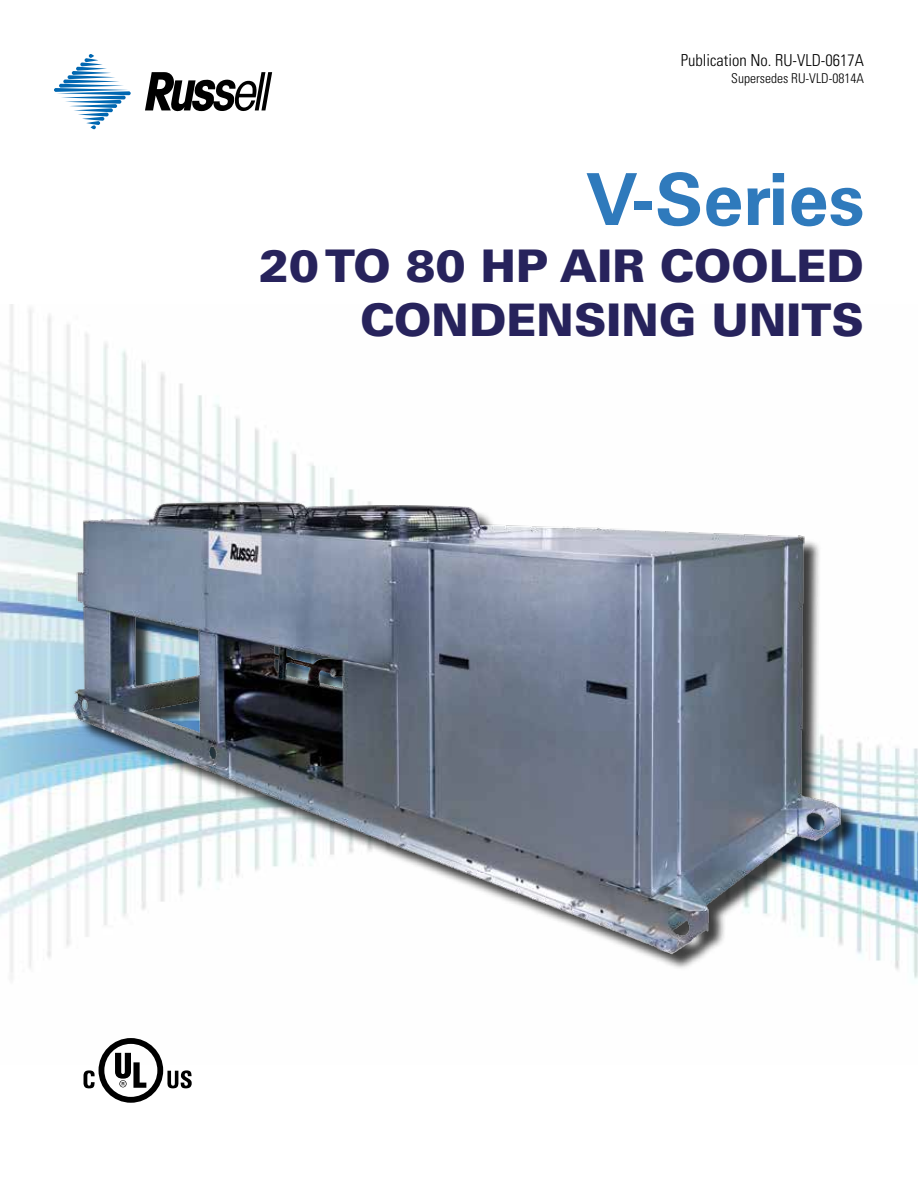
<style>
.page{position:relative;width:918px;height:1188px;background:#fff}
.page>*{position:absolute;margin:0;border:0;box-sizing:border-box;transform-origin:0 0}
.t1{font:700 72px "Univers";color:#2f7abc}
.t2{font:900 45px/54px "Univers";color:#27235c;text-align:right}
.t3{font:300 condensed 16.5px "Univers LT Std";color:#000}
.t4{font:300 condensed 13.5px "Univers LT Std";color:#000}
</style>
<div class="page">
<svg style="left:54px;top:88px;width:74px;height:4px"></svg>
<svg style="left:59px;top:84px;width:65px;height:4px"></svg>
<hr style="left:63px;top:80px;width:57px;height:3px;background:#0067b1;border-radius:2px">
<svg style="left:68px;top:75px;width:47px;height:4px"></svg>
<svg style="left:72px;top:71px;width:39px;height:4px"></svg>
<svg style="left:76px;top:67px;width:31px;height:4px"></svg>
<hr style="left:80px;top:63px;width:23px;height:3px;background:#0067b1;border-radius:2px">
<svg style="left:85px;top:58px;width:13px;height:4px"></svg>
<svg style="left:89px;top:54px;width:5px;height:4px"></svg>
<svg style="left:56px;top:91px;width:75px;height:4px"></svg>
<hr style="left:61px;top:96px;width:65px;height:3px;background:#0067b1;border-radius:2px">
<svg style="left:65px;top:100px;width:56px;height:4px"></svg>
<svg style="left:69px;top:104px;width:48px;height:4px"></svg>
<svg style="left:74px;top:108px;width:39px;height:4px"></svg>
<hr style="left:78px;top:113px;width:31px;height:3px;background:#0067b1;border-radius:2px">
<svg style="left:82px;top:117px;width:22px;height:4px"></svg>
<svg style="left:86px;top:121px;width:14px;height:4px"></svg>
<svg style="left:91px;top:125px;width:5px;height:4px"></svg>
<svg style="left:145px;top:72px;width:127px;height:39px"></svg>
<img style="left:0;top:305px;width:918px;height:675px">
<img style="left:54px;top:437px;width:810px;height:540px">
<svg style="left:84px;top:1038px;width:108px;height:65px"></svg>
<p class="t3" style="left:681px;top:51px;width:185px">Publication No. RU-VLD-0617A</p>
<p class="t4" style="left:731px;top:70px;width:134px">Supersedes RU-VLD-0814A</p>
<h1 class="t1" style="left:586px;top:157px;width:280px">V-Series</h1>
<p class="t2" style="left:259px;top:238px;width:606px">20 TO 80 HP AIR COOLED<br>CONDENSING UNITS</p>
</div>
